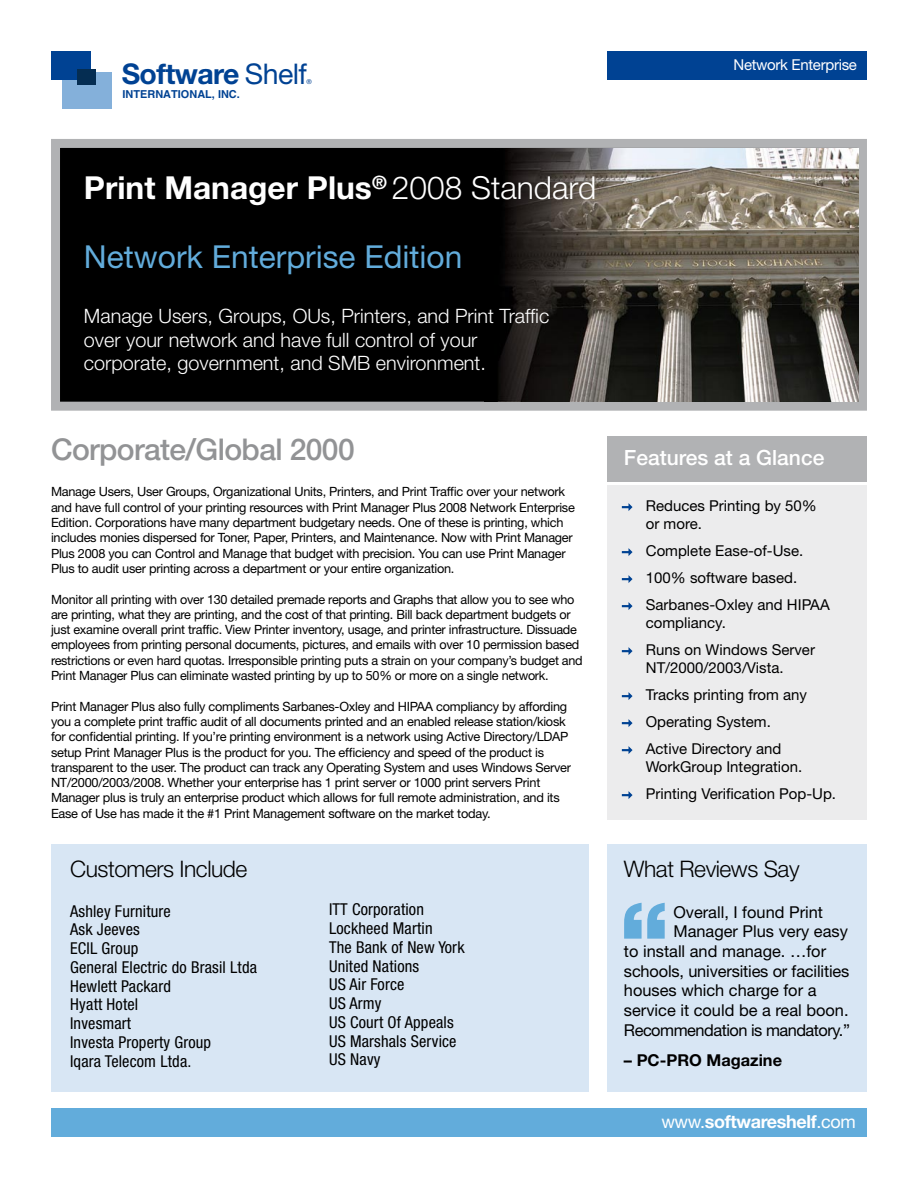
<style>
.page{position:relative;width:918px;height:1188px;background:#fff}
.page>*{position:absolute;margin:0;border:0;box-sizing:border-box;transform-origin:0 0}
.t1{font:900 94.65px "Helvetica Neue";color:#62acdb}
.t2{font:700 31.65px "Helvetica Neue";color:#fff}
.t3{font:31.65px "Helvetica Neue";color:#62acdb}
.t4{font:500 30px "Helvetica Neue";letter-spacing:-.02em;color:#929395}
.t5{font:700 28.5px "Helvetica Neue";letter-spacing:-.02em;color:#004293}
.t6{font:300 22.8px "Helvetica Neue";letter-spacing:-.02em;color:#000}
.t7{font:500 21px "Helvetica Neue";color:#fff}
.t8{font:300 19.8px "Helvetica Neue";color:#fff}
.t9{font:700 18px "Helvetica Neue";letter-spacing:-.02em;color:#fff}
.t10{font:condensed 16.35px "Helvetica Neue LT";letter-spacing:.01em;color:#000}
.t11{font:16.35px "Helvetica Neue";color:#000}
.t12{font:16.35px "Helvetica Neue";letter-spacing:-.03em;color:#000}
.t13{font:700 16.35px "Helvetica Neue";color:#000}
.t14{font:15px "Helvetica Neue";color:#000}
.t15{font:15px "Helvetica Neue";letter-spacing:-.02em;color:#fff}
.t16{font:12.75px/15.3px "Helvetica Neue";letter-spacing:-.02em;color:#000}
.t17{font:700 10.95px "Helvetica LT Std";color:#004293}
.t18{font:6.6px "Helvetica Neue";color:#004293}
.s1{font-weight:400}
.s2{font-weight:300}
</style>
<div class="page">
<div style="left:607px;top:844px;width:260px;height:248px;background:#d8e6f4"></div>
<div style="left:51px;top:844px;width:538px;height:247px;background:#d8e6f4"></div>
<div style="left:56px;top:143px;width:806px;height:263px;background:#000"></div>
<div style="left:51px;top:139px;width:816px;height:272px;border:9px solid #b1b2b4"></div>
<img style="left:485px;top:148px;width:373px;height:254px">
<div style="left:607px;top:436px;width:260px;height:46px;background:#b1b2b4"></div>
<div style="left:62px;top:72px;width:50px;height:37px;background:#84b0da"></div>
<div style="left:51px;top:51px;width:39px;height:29px;background:#004293"></div>
<div style="left:78px;top:70px;width:18px;height:15px;background:#052d52"></div>
<div style="left:51px;top:1108px;width:816px;height:29px;background:#62acdb"></div>
<div style="left:607px;top:485px;width:260px;height:335px;background:#ececed"></div>
<svg style="left:622px;top:503px;width:11px;height:8px"></svg>
<svg style="left:622px;top:548px;width:11px;height:8px"></svg>
<svg style="left:622px;top:575px;width:11px;height:8px"></svg>
<svg style="left:622px;top:602px;width:11px;height:8px"></svg>
<svg style="left:622px;top:647px;width:11px;height:8px"></svg>
<svg style="left:622px;top:692px;width:11px;height:8px"></svg>
<svg style="left:622px;top:719px;width:11px;height:8px"></svg>
<svg style="left:622px;top:746px;width:11px;height:8px"></svg>
<svg style="left:622px;top:791px;width:11px;height:8px"></svg>
<div style="left:607px;top:51px;width:260px;height:29px;background:#004293"></div>
<p class="t5" style="left:122px;top:56px;width:187px">Software <span class="s1">Shelf</span></p>
<p class="t18" style="left:306px;top:78px;width:7px">®</p>
<p class="t17" style="left:123px;top:88px;width:119px">INTERNATIONAL, INC.</p>
<p class="t15" style="left:733px;top:56px;width:125px">Network Enterprise</p>
<p class="t2" style="left:84px;top:168px;width:514px">Print Manager Plus<sup>®</sup> <span class="s2">2008 Standard</span></p>
<p class="t3" style="left:84px;top:238px;width:380px">Network Enterprise Edition</p>
<p class="t8" style="left:84px;top:304px;width:467px">Manage Users, Groups, OUs, Printers, and Print Traffic</p>
<p class="t8" style="left:84px;top:327px;width:395px">over your network and have full control of your</p>
<p class="t8" style="left:84px;top:351px;width:403px">corporate, government, and SMB environment.</p>
<p class="t4" style="left:51px;top:431px;width:305px">Corporate/Global 2000</p>
<p class="t16" style="left:51px;top:484px;width:525px">Manage Users, User Groups, Organizational Units, Printers, and Print Traffic over your network and have full control of your printing resources with Print Manager Plus 2008 Network Enterprise Edition. Corporations have many department budgetary needs. One of these is printing, which includes monies dispersed for Toner, Paper, Printers, and Maintenance. Now with Print Manager Plus 2008 you can Control and Manage that budget with precision. You can use Print Manager Plus to audit user printing across a department or your entire organization.</p>
<p class="t16" style="left:51px;top:591px;width:533px">Monitor all printing with over 130 detailed premade reports and Graphs that allow you to see who are printing, what they are printing, and the cost of that printing. Bill back department budgets or just examine overall print traffic. View Printer inventory, usage, and printer infrastructure. Dissuade employees from printing personal documents, pictures, and emails with over 10 permission based restrictions or even hard quotas. Irresponsible printing puts a strain on your company’s budget and Print Manager Plus can eliminate wasted printing by up to 50% or more on a single network.</p>
<p class="t16" style="left:51px;top:698px;width:522px">Print Manager Plus also fully compliments Sarbanes-Oxley and HIPAA compliancy by affording you a complete print traffic audit of all documents printed and an enabled release station/kiosk for confidential printing. If you’re printing environment is a network using Active Directory/LDAP setup Print Manager Plus is the product for you. The efficiency and speed of the product is transparent to the user. The product can track any Operating System and uses Windows Server NT/2000/2003/2008. Whether your enterprise has 1 print server or 1000 print servers Print Manager plus is truly an enterprise product which allows for full remote administration, and its Ease of Use has made it the #1 Print Management software on the market today.</p>
<p class="t6" style="left:70px;top:855px;width:179px">Customers Include</p>
<p class="t10" style="left:70px;top:902px;width:102px">Ashley Furniture</p>
<p class="t10" style="left:70px;top:920px;width:71px">Ask Jeeves</p>
<p class="t10" style="left:70px;top:939px;width:70px">ECIL Group</p>
<p class="t10" style="left:70px;top:958px;width:188px">General Electric do Brasil Ltda</p>
<p class="t10" style="left:70px;top:977px;width:102px">Hewlett Packard</p>
<p class="t10" style="left:70px;top:995px;width:70px">Hyatt Hotel</p>
<p class="t10" style="left:70px;top:1014px;width:63px">Invesmart</p>
<p class="t10" style="left:70px;top:1033px;width:143px">Investa Property Group</p>
<p class="t10" style="left:70px;top:1052px;width:123px">Iqara Telecom Ltda.</p>
<p class="t10" style="left:329px;top:900px;width:96px">ITT Corporation</p>
<p class="t10" style="left:329px;top:919px;width:105px">Lockheed Martin</p>
<p class="t10" style="left:329px;top:938px;width:137px">The Bank of New York</p>
<p class="t10" style="left:329px;top:956px;width:92px">United Nations</p>
<p class="t10" style="left:329px;top:975px;width:77px">US Air Force</p>
<p class="t10" style="left:329px;top:994px;width:54px">US Army</p>
<p class="t10" style="left:329px;top:1013px;width:126px">US Court Of Appeals</p>
<p class="t10" style="left:329px;top:1031px;width:129px">US Marshals Service</p>
<p class="t10" style="left:329px;top:1050px;width:53px">US Navy</p>
<p class="t7" style="left:624px;top:445px;width:202px">Features at a Glance</p>
<p class="t14" style="left:646px;top:497px;width:173px">Reduces Printing by 50%</p>
<p class="t14" style="left:646px;top:515px;width:58px">or more.</p>
<p class="t14" style="left:646px;top:542px;width:159px">Complete Ease-of-Use.</p>
<p class="t14" style="left:646px;top:569px;width:153px">100% software based.</p>
<p class="t14" style="left:646px;top:596px;width:185px">Sarbanes-Oxley and HIPAA</p>
<p class="t14" style="left:646px;top:614px;width:82px">compliancy.</p>
<p class="t14" style="left:646px;top:641px;width:171px">Runs on Windows Server</p>
<p class="t14" style="left:646px;top:659px;width:139px">NT/2000/2003/Vista.</p>
<p class="t14" style="left:646px;top:686px;width:163px">Tracks printing from any</p>
<p class="t14" style="left:646px;top:713px;width:127px">Operating System.</p>
<p class="t14" style="left:646px;top:740px;width:137px">Active Directory and</p>
<p class="t14" style="left:646px;top:758px;width:158px">WorkGroup Integration.</p>
<p class="t14" style="left:646px;top:785px;width:192px">Printing Verification Pop-Up.</p>
<p class="t6" style="left:624px;top:855px;width:177px">What Reviews Say</p>
<p class="t11" style="left:673px;top:902px;width:151px">Overall, I found Print</p>
<p class="t11" style="left:673px;top:922px;width:176px">Manager Plus very easy</p>
<p class="t11" style="left:624px;top:941px;width:204px">to install and manage. …for</p>
<p class="t11" style="left:624px;top:961px;width:227px">schools, universities or facilities</p>
<p class="t11" style="left:624px;top:981px;width:194px">houses which charge for a</p>
<p class="t11" style="left:624px;top:1000px;width:226px">service it could be a real boon.</p>
<p class="t12" style="left:624px;top:1020px;width:228px">Recommendation is mandatory.”</p>
<p class="t13" style="left:624px;top:1050px;width:160px">– PC-PRO Magazine</p>
<p class="t1" style="left:620px;top:880px;width:51px">“</p>
<p class="t9" style="left:661px;top:1110px;width:196px"><span class="s1">www.</span>softwareshelf<span class="s1">.com</span></p>
</div>
